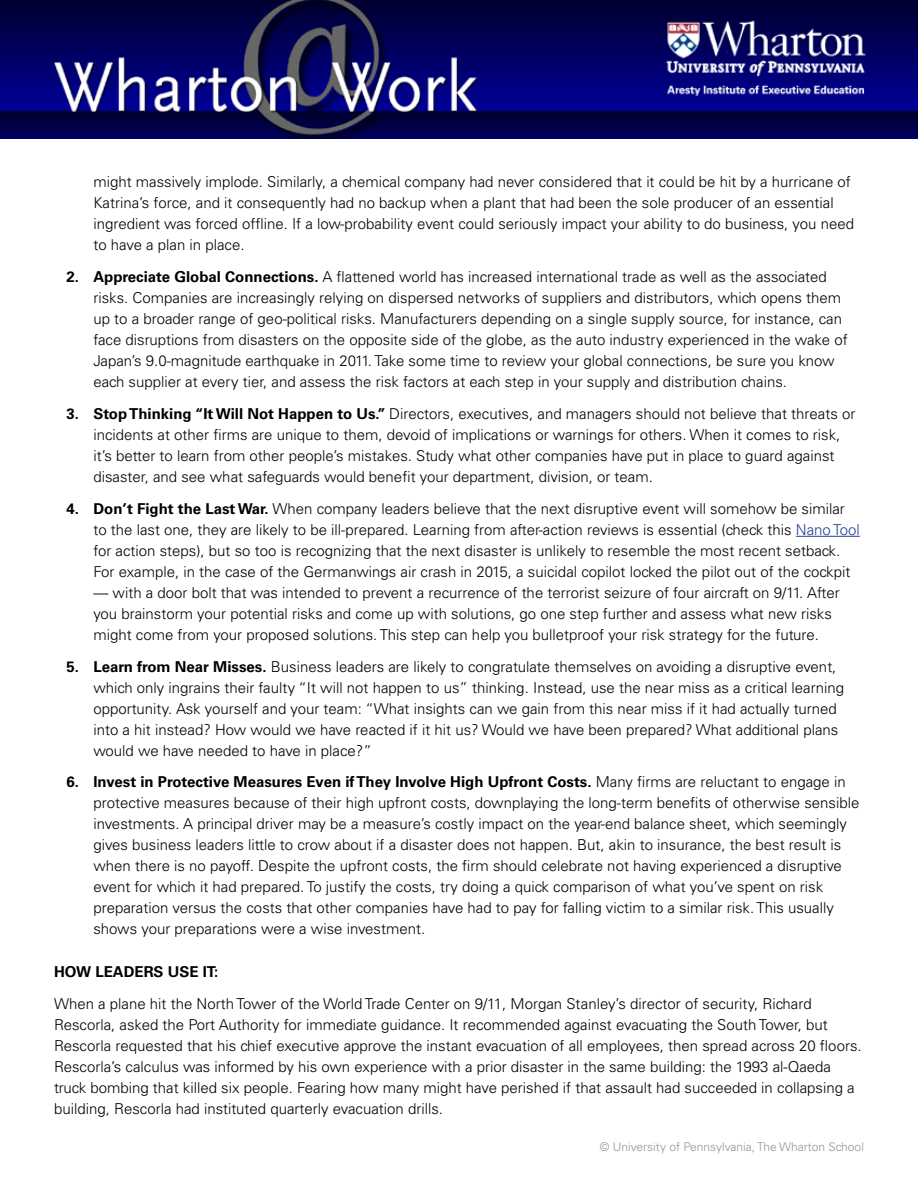
<style>
.page{position:relative;width:918px;height:1188px;background:#fff}
.page>*{position:absolute;margin:0;border:0;box-sizing:border-box;transform-origin:0 0}
.t1{font:300 15px/21px "Univers";color:#000}
.t2{font:700 15px "Univers";color:#000}
.t3{font:300 12px "Univers";color:#939598}
.s1{font-weight:700}
.s2{color:#25408f}
</style>
<div class="page">
<img style="left:0;top:0;width:918px;height:138px">
<hr style="left:796px;top:536px;width:64px;height:1px;background:#25408f">
<p class="t1" style="left:93px;top:172px;width:762px">might massively implode. Similarly, a chemical company had never considered that it could be hit by a hurricane of Katrina’s force, and it consequently had no backup when a plant that had been the sole producer of an essential ingredient was forced offline. If a low-probability event could seriously impact your ability to do business, you need to have a plan in place.</p>
<p class="t1" style="left:93px;top:266px;width:756px;text-indent:-27px"><span class="s1">2. Appreciate Global Connections.</span> A flattened world has increased international trade as well as the associated risks. Companies are increasingly relying on dispersed networks of suppliers and distributors, which opens them up to a broader range of geo-political risks. Manufacturers depending on a single supply source, for instance, can face disruptions from disasters on the opposite side of the globe, as the auto industry experienced in the wake of Japan’s 9.0-magnitude earthquake in 2011. Take some time to review your global connections, be sure you know each supplier at every tier, and assess the risk factors at each step in your supply and distribution chains.</p>
<p class="t1" style="left:93px;top:403px;width:763px;text-indent:-27px"><span class="s1">3. Stop Thinking “It Will Not Happen to Us.”</span> Directors, executives, and managers should not believe that threats or incidents at other firms are unique to them, devoid of implications or warnings for others. When it comes to risk, it’s better to learn from other people’s mistakes. Study what other companies have put in place to guard against disaster, and see what safeguards would benefit your department, division, or team.</p>
<p class="t1" style="left:93px;top:498px;width:768px;text-indent:-27px"><span class="s1">4. Don’t Fight the Last War.</span> When company leaders believe that the next disruptive event will somehow be similar to the last one, they are likely to be ill-prepared. Learning from after-action reviews is essential (check this <span class="s2">Nano Tool </span>for action steps), but so too is recognizing that the next disaster is unlikely to resemble the most recent setback.<br>For example, in the case of the Germanwings air crash in 2015, a suicidal copilot locked the pilot out of the cockpit</p>
<p class="t1" style="left:93px;top:582px;width:748px">— with a door bolt that was intended to prevent a recurrence of the terrorist seizure of four aircraft on 9/11. After you brainstorm your potential risks and come up with solutions, go one step further and assess what new risks might come from your proposed solutions. This step can help you bulletproof your risk strategy for the future.</p>
<p class="t1" style="left:93px;top:656px;width:752px;text-indent:-27px"><span class="s1">5. Learn from Near Misses.</span> Business leaders are likely to congratulate themselves on avoiding a disruptive event, which only ingrains their faulty “It will not happen to us” thinking. Instead, use the near miss as a critical learning opportunity. Ask yourself and your team: “What insights can we gain from this near miss if it had actually turned into a hit instead? How would we have reacted if it hit us? Would we have been prepared? What additional plans would we have needed to have in place?”</p>
<p class="t1" style="left:93px;top:772px;width:768px;text-indent:-27px"><span class="s1">6. Invest in Protective Measures Even if They Involve High Upfront Costs.</span> Many firms are reluctant to engage in protective measures because of their high upfront costs, downplaying the long-term benefits of otherwise sensible investments. A principal driver may be a measure’s costly impact on the year-end balance sheet, which seemingly gives business leaders little to crow about if a disaster does not happen. But, akin to insurance, the best result is when there is no payoff. Despite the upfront costs, the firm should celebrate not having experienced a disruptive event for which it had prepared. To justify the costs, try doing a quick comparison of what you’ve spent on risk preparation versus the costs that other companies have had to pay for falling victim to a similar risk. This usually shows your preparations were a wise investment.</p>
<p class="t2" style="left:54px;top:963px;width:166px">HOW LEADERS USE IT:</p>
<p class="t1" style="left:54px;top:993px;width:809px">When a plane hit the North Tower of the World Trade Center on 9/11, Morgan Stanley’s director of security, Richard Rescorla, asked the Port Authority for immediate guidance. It recommended against evacuating the South Tower, but Rescorla requested that his chief executive approve the instant evacuation of all employees, then spread across 20 floors.<br>Rescorla’s calculus was informed by his own experience with a prior disaster in the same building: the 1993 al-Qaeda truck bombing that killed six people. Fearing how many might have perished if that assault had succeeded in collapsing a building, Rescorla had instituted quarterly evacuation drills.</p>
<p class="t3" style="left:600px;top:1140px;width:266px">© University of Pennsylvania, The Wharton School</p>
</div>
